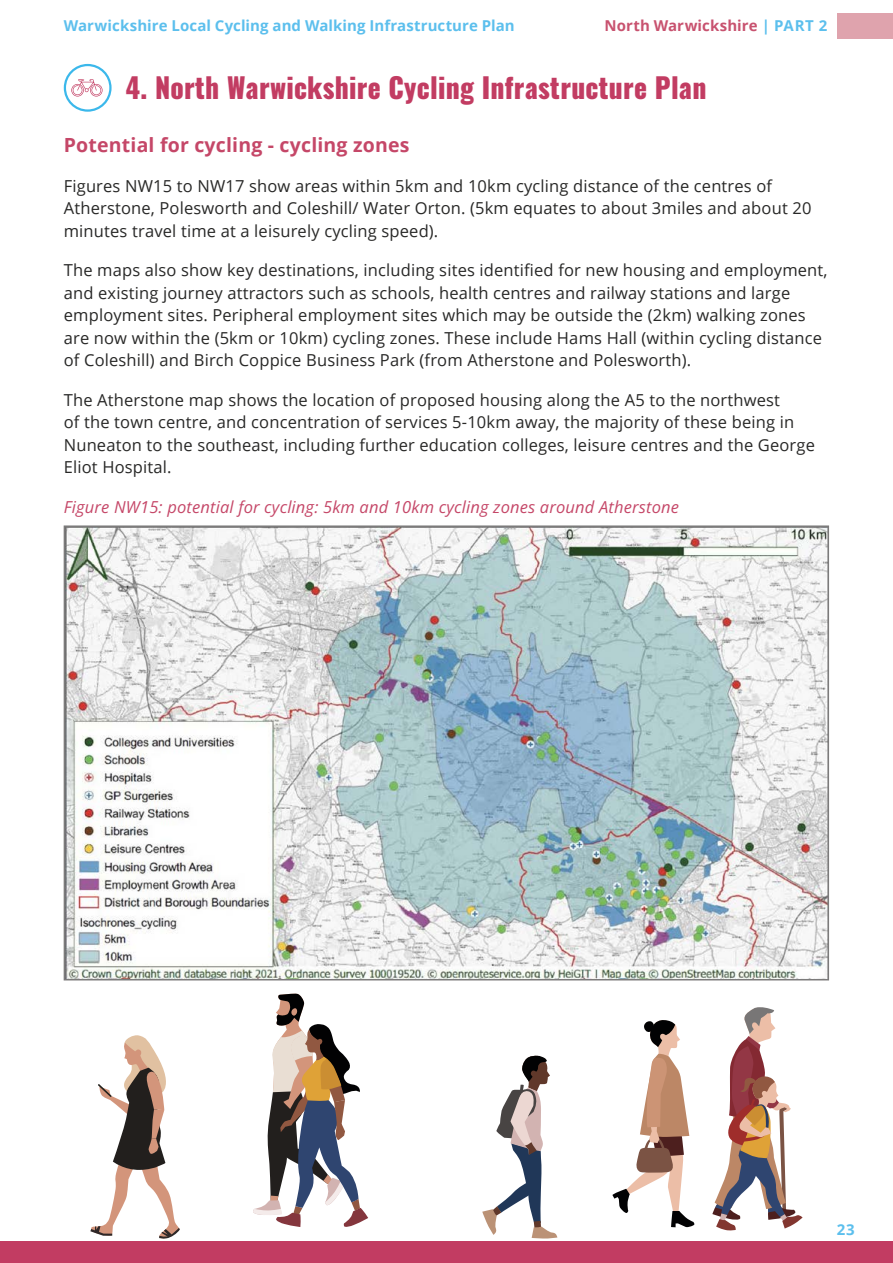
<style>
.page{position:relative;width:893px;height:1263px;background:#fff}
.page>*{position:absolute;margin:0;border:0;box-sizing:border-box;transform-origin:0 0}
.t1{font:800 28.05px "Oswald";letter-spacing:.01em;color:#c23c62;scale:.95 1}
.t2{font:700 19.5px "Open Sans";letter-spacing:.01em;color:#c54768}
.t3{font:16.5px/22.5px "Open Sans";letter-spacing:.01em;color:#282827}
.t4{font:italic 16.5px "Open Sans";letter-spacing:.01em;color:#c54768}
.t5{font:700 15px "Open Sans";letter-spacing:.005em;color:#5cbfed}
.t6{font:700 15px "Open Sans";letter-spacing:.005em;color:#c8526f}
.s1{color:#5cbfed}
</style>
<div class="page">
<div style="left:0;top:1242px;width:893px;height:21px;background:#c23c62"></div>
<div style="left:838px;top:13px;width:55px;height:25px;background:#dfa3ad"></div>
<div style="left:64px;top:64px;width:48px;height:48px;border:2px solid #3bb8eb;border-radius:50%"></div>
<svg style="left:71px;top:79px;width:32px;height:18px"></svg>
<img style="left:67px;top:528px;width:759px;height:449px">
<div style="left:64px;top:525px;width:765px;height:455px;border:2px solid #7c7b7b"></div>
<svg style="left:253px;top:993px;width:115px;height:234px"></svg>
<svg style="left:90px;top:1035px;width:90px;height:204px"></svg>
<svg style="left:482px;top:1056px;width:75px;height:183px"></svg>
<svg style="left:612px;top:1020px;width:83px;height:208px"></svg>
<svg style="left:712px;top:1007px;width:91px;height:224px"></svg>
<p class="t5" style="left:64px;top:15px;width:452px">Warwickshire Local Cycling and Walking Infrastructure Plan</p>
<p class="t6" style="left:604px;top:15px;width:224px">North Warwickshire <span class="s1">| PART 2</span></p>
<h1 class="t1" style="left:126px;top:73px;width:613px">4. North Warwickshire Cycling Infrastructure Plan</h1>
<p class="t2" style="left:64px;top:131px;width:347px">Potential for cycling - cycling zones</p>
<p class="t3" style="left:64px;top:174px;width:749px">Figures NW15 to NW17 show areas within 5km and 10km cycling distance of the centres of<br>Atherstone, Polesworth and Coleshill/ Water Orton. (5km equates to about 3miles and about 20 minutes travel time at a leisurely cycling speed).</p>
<p class="t3" style="left:64px;top:258px;width:765px">The maps also show key destinations, including sites identified for new housing and employment, and existing journey attractors such as schools, health centres and railway stations and large employment sites. Peripheral employment sites which may be outside the (2km) walking zones are now within the (5km or 10km) cycling zones. These include Hams Hall (within cycling distance of Coleshill) and Birch Coppice Business Park (from Atherstone and Polesworth).</p>
<p class="t3" style="left:64px;top:388px;width:753px">The Atherstone map shows the location of proposed housing along the A5 to the northwest<br>of the town centre, and concentration of services 5-10km away, the majority of these being in Nuneaton to the southeast, including further education colleges, leisure centres and the George Eliot Hospital.</p>
<p class="t4" style="left:64px;top:495px;width:617px">Figure NW15: potential for cycling: 5km and 10km cycling zones around Atherstone</p>
<p class="t5" style="left:837px;top:1219px;width:20px">23</p>
</div>
